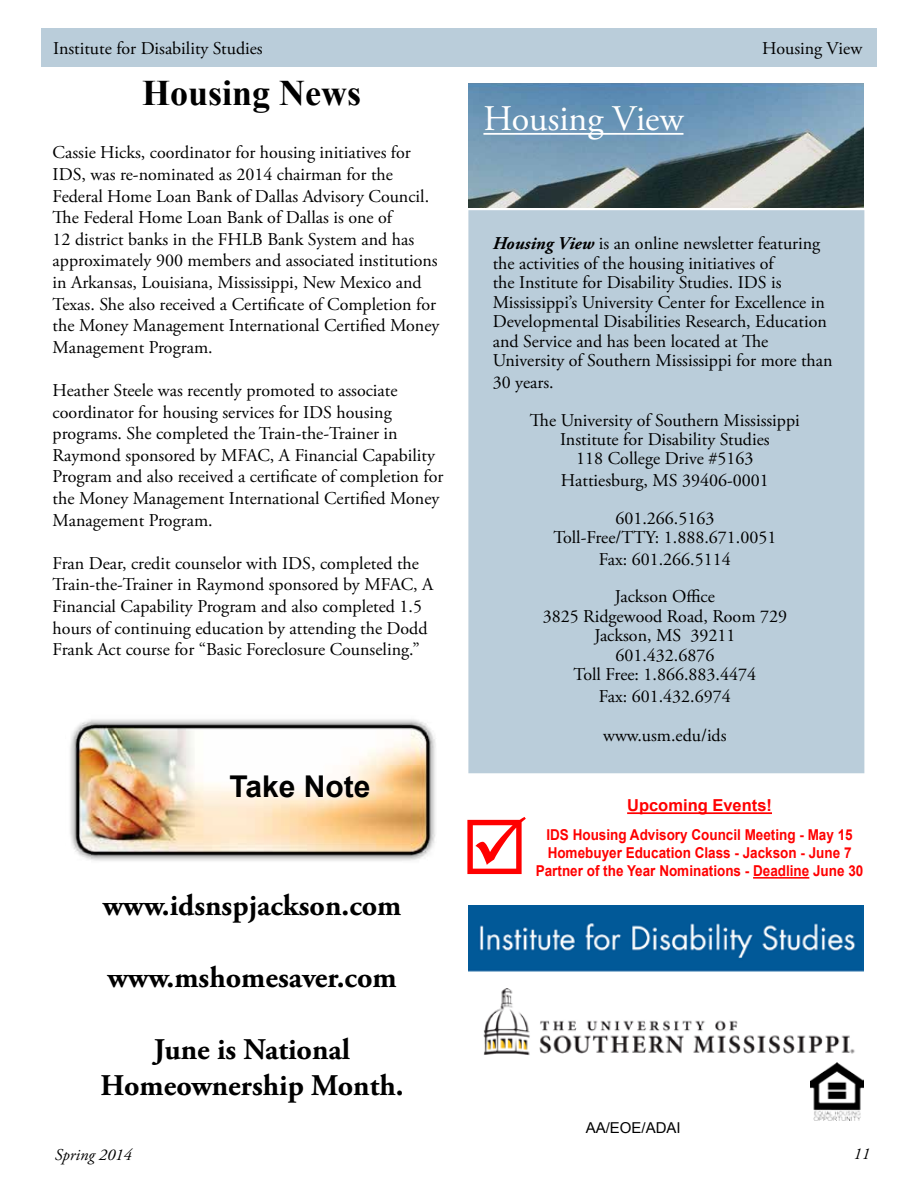
<style>
.page{position:relative;width:918px;height:1188px;background:#fff}
.page>*{position:absolute;margin:0;border:0;box-sizing:border-box;transform-origin:0 0}
.t1{font:700 36px "Times New Roman";color:#000}
.t2{font:36px "Adobe Garamond Pro";color:#fff}
.t3{font:700 30px/36px "Adobe Garamond Pro";color:#000;text-align:center}
.t4{font:700 30px "Arial";color:#000}
.t5{font:18px/21.6px "Adobe Garamond Pro";color:#000}
.t6{font:700 16.5px "Arial";color:#f00}
.t7{font:italic 16.5px "Adobe Garamond Pro";color:#000}
.t8{font:700 15px/18px "Arial";color:#f00;scale:.9 1}
.t9{font:15px "Arial";color:#000}
.s1{font-weight:700;font-style:italic}
</style>
<div class="page">
<div style="left:41px;top:28px;width:836px;height:39px;background:#bacdda"></div>
<div style="left:468px;top:210px;width:396px;height:563px;background:#bacdda;border:2px solid #bacdda"></div>
<img style="left:810px;top:1063px;width:54px;height:57px">
<img style="left:468px;top:83px;width:396px;height:125px">
<hr style="left:483px;top:133px;width:201px;height:2px;background:#fff">
<img style="left:469px;top:906px;width:395px;height:149px">
<hr style="left:627px;top:812px;width:145px;height:2px;background:#f00">
<hr style="left:753px;top:877px;width:56px;height:2px;background:#f00">
<img style="left:70px;top:719px;width:366px;height:142px">
<p class="t5" style="left:53px;top:38px;width:211px">Institute for Disability Studies</p>
<p class="t5" style="left:762px;top:38px;width:102px">Housing View</p>
<h1 class="t1" style="left:142px;top:68px;width:221px">Housing News</h1>
<p class="t5" style="left:53px;top:143px;width:388px">Cassie Hicks, coordinator for housing initiatives for IDS, was re-nominated as 2014 chairman for the Federal Home Loan Bank of Dallas Advisory Council.<br>The Federal Home Loan Bank of Dallas is one of<br>12 district banks in the FHLB Bank System and has approximately 900 members and associated institutions in Arkansas, Louisiana, Mississippi, New Mexico and Texas. She also received a Certificate of Completion for the Money Management International Certified Money Management Program.</p>
<p class="t5" style="left:53px;top:380px;width:392px">Heather Steele was recently promoted to associate coordinator for housing services for IDS housing programs. She completed the Train-the-Trainer in Raymond sponsored by MFAC, A Financial Capability Program and also received a certificate of completion for the Money Management International Certified Money Management Program.</p>
<p class="t5" style="left:53px;top:553px;width:382px">Fran Dear, credit counselor with IDS, completed the Train-the-Trainer in Raymond sponsored by MFAC, A Financial Capability Program and also completed 1.5 hours of continuing education by attending the Dodd Frank Act course for “Basic Foreclosure Counseling.”</p>
<h2 class="t4" style="left:230px;top:767px;width:143px">Take Note</h2>
<h2 class="t3" style="left:103px;top:888px;width:300px">www.idsnspjackson.com</h2>
<h2 class="t3" style="left:108px;top:960px;width:291px">www.mshomesaver.com</h2>
<h2 class="t3" style="left:101px;top:1032px;width:305px">June is National<br>Homeownership Month.</h2>
<p class="t7" style="left:55px;top:1145px;width:78px">Spring 2014</p>
<h1 class="t2" style="left:483px;top:97px;width:202px">Housing View</h1>
<p class="t5" style="left:493px;top:235px;width:341px;line-height:19.5px"><span class="s1">Housing View</span> is an online newsletter featuring the activities of the housing initiatives of<br>the Institute for Disability Studies. IDS is Mississippi’s University Center for Excellence in Developmental Disabilities Research, Education and Service and has been located at The University of Southern Mississippi for more than</p>
<p class="t5" style="left:530px;top:364px;width:271px;line-height:37.5px;text-indent:-37px">30 years.<br>The University of Southern Mississippi</p>
<p class="t5" style="left:560px;top:430px;width:211px;line-height:19.5px;text-align:center">Institute for Disability Studies<br>118 College Drive #5163</p>
<p class="t5" style="left:561px;top:462px;width:209px;line-height:37.5px;text-align:center">Hattiesburg, MS 39406-0001<br>601.266.5163</p>
<p class="t5" style="left:553px;top:527px;width:225px;text-align:center">Toll-Free/TTY: 1.888.671.0051<br>Fax: 601.266.5114</p>
<p class="t5" style="left:543px;top:587px;width:246px;line-height:19.5px;text-align:center">Jackson Office<br>3825 Ridgewood Road, Room 729<br>Jackson, MS 39211<br>601.432.6876<br>Toll Free: 1.866.883.4474</p>
<p class="t5" style="left:599px;top:686px;width:133px">Fax: 601.432.6974</p>
<p class="t5" style="left:603px;top:725px;width:125px">www.usm.edu/ids</p>
<p class="t6" style="left:627px;top:795px;width:146px">Upcoming Events!</p>
<p class="t8" style="left:546px;top:826px;width:342px">IDS Housing Advisory Council Meeting - May 15<br>Homebuyer Education Class - Jackson - June 7</p>
<p class="t8" style="left:461px;top:862px;width:449px">☑ Partner of the Year Nominations - Deadline June 30</p>
<p class="t9" style="left:586px;top:1118px;width:97px">AA/EOE/ADAI</p>
<p class="t7" style="left:854px;top:1144px;width:18px">11</p>
</div>
